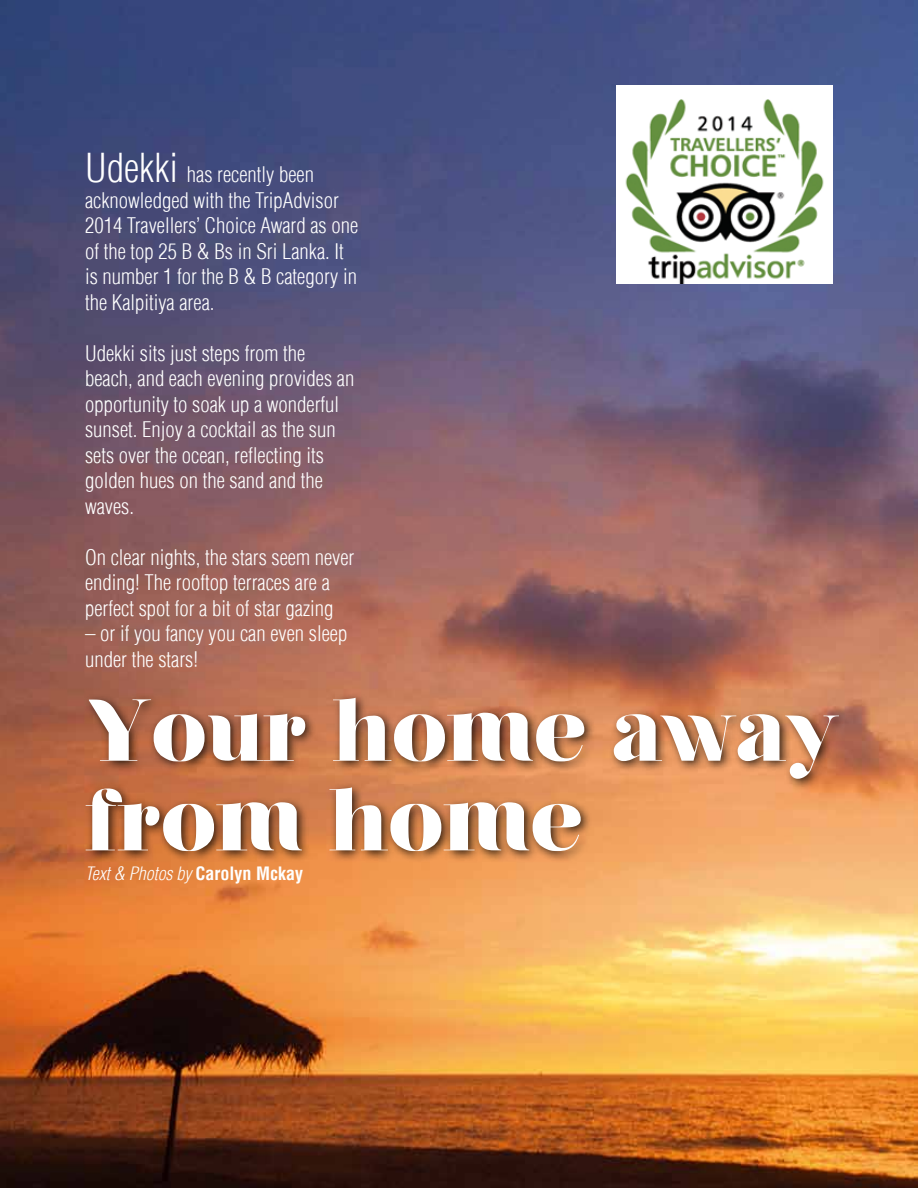
<style>
.page{position:relative;width:918px;height:1188px;background:#fff}
.page>*{position:absolute;margin:0;border:0;box-sizing:border-box;transform-origin:0 0}
.t1{font:900 87.3px/89.7px "Nouvelle Vague";color:#fff}
.t2{font:300 condensed 21px/25.5px "Helvetica LT";color:#fff}
.t3{font:italic 300 condensed 18px "Helvetica LT";color:#fff}
.s1{font-size:39px}
.s2{font-weight:700;font-style:normal}
</style>
<div class="page">
<img style="left:0;top:0;width:918px;height:1188px">
<div style="left:81px;top:692px;width:769px;height:171px;background:#000;opacity:.75"></div>
<img style="left:617px;top:85px;width:216px;height:198px">
<p class="t2" style="left:85px;top:162px;width:275px"><span class="s1">Udekki</span> has recently been acknowledged with the TripAdvisor<br>2014 Travellers’ Choice Award as one of the top 25 B &amp; Bs in Sri Lanka. It is number 1 for the B &amp; B category in the Kalpitiya area.</p>
<p class="t2" style="left:85px;top:340px;width:271px">Udekki sits just steps from the beach, and each evening provides an opportunity to soak up a wonderful sunset. Enjoy a cocktail as the sun sets over the ocean, reflecting its golden hues on the sand and the waves.</p>
<p class="t2" style="left:85px;top:544px;width:271px">On clear nights, the stars seem never ending! The rooftop terraces are a perfect spot for a bit of star gazing</p>
<p class="t2" style="left:85px;top:621px;width:264px">– or if you fancy you can even sleep under the stars!</p>
<h1 class="t1" style="left:85px;top:686px;width:755px">Your home away from home</h1>
<p class="t3" style="left:85px;top:862px;width:220px">Text &amp; Photos by <span class="s2">Carolyn Mckay</span></p>
</div>
